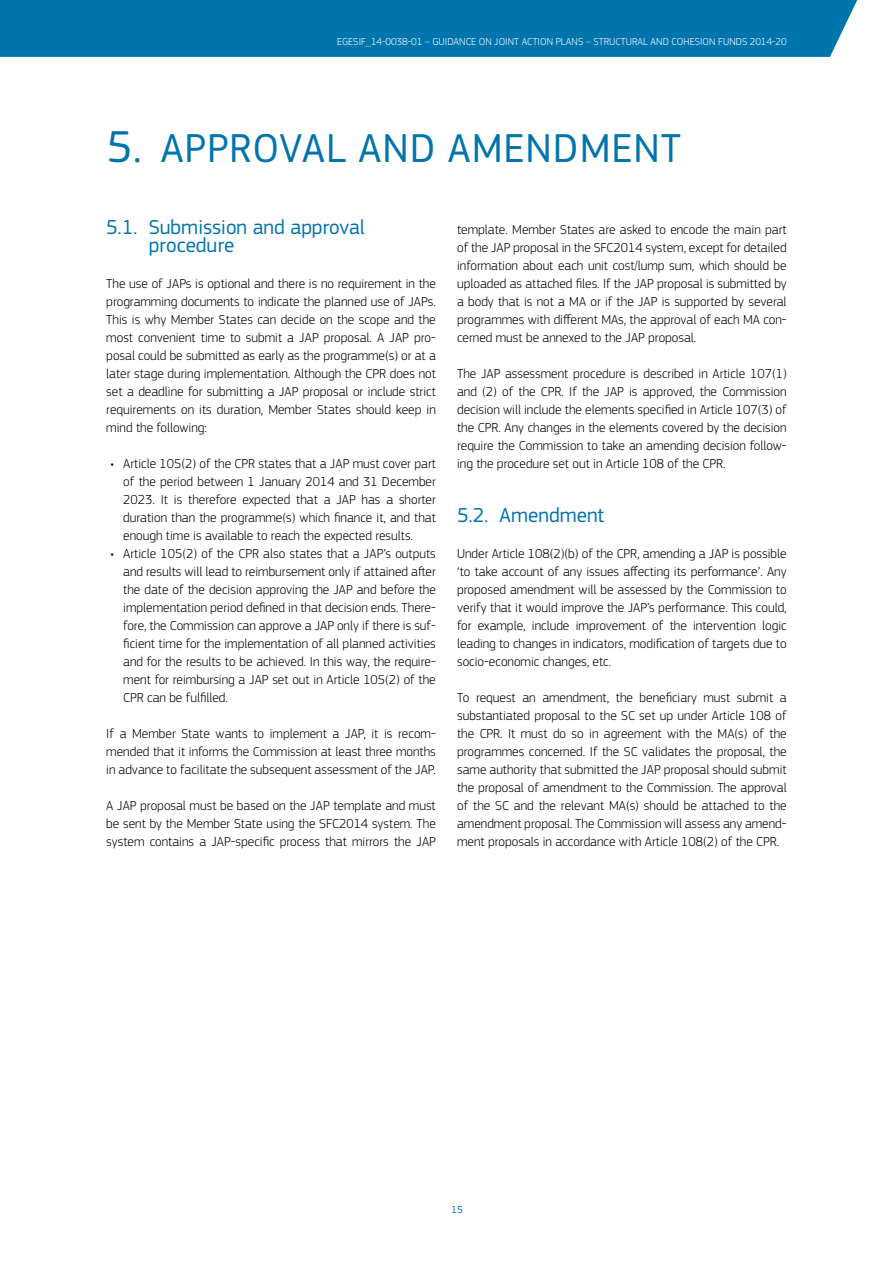
<style>
.page{position:relative;width:893px;height:1263px;background:#fff}
.page>*{position:absolute;margin:0;border:0;box-sizing:border-box;transform-origin:0 0}
.t1{font:42px "EC Square Sans Pro";letter-spacing:.02em;color:#0074ac}
.t2{font:21px/18px "EC Square Sans Pro";color:#0074ac}
.Body{font:300 13.5px/18px "EC Square Sans Pro";color:#000;text-align:justify}
.t3{font:300 10.5px "EC Square Sans Pro";letter-spacing:.005em;color:#fff}
.t4{font:10.5px "EC Square Sans Pro";color:#0074ac}
.s1{font-size:46.5px}
</style>
<div class="page">
<div style="left:1px;top:0;width:857px;height:57px;background:#0074ac"></div>
<hr style="left:0;top:0;width:1px;height:57px;background:#0074ac">
<p class="t3" style="left:337px;top:35px;width:451px">EGESIF_14-0038-01 – GUIDANCE ON JOINT ACTION PLANS – STRUCTURAL AND COHESION FUNDS 2014-20</p>
<p class="t1" style="left:107px;top:124px;width:576px"><span class="s1">5.</span> APPROVAL AND AMENDMENT</p>
<p class="t2" style="left:149px;top:218px;width:218px;text-indent:-43px">5.1. Submission and approval procedure</p>
<p class="Body" style="left:106px;top:274px;width:331px">The use of JAPs is optional and there is no requirement in the programming documents to indicate the planned use of JAPs.<br>This is why Member States can decide on the scope and the most convenient time to submit a JAP proposal. A JAP pro&shy;posal could be submitted as early as the programme(s) or at a later stage during implementation. Although the CPR does not set a deadline for submitting a JAP proposal or include strict requirements on its duration, Member States should keep in mind the following:</p>
<p class="Body" style="left:123px;top:454px;width:314px;text-indent:-13px">• Article 105(2) of the CPR states that a JAP must cover part of the period between 1 January 2014 and 31 December 2023. It is therefore expected that a JAP has a shorter duration than the programme(s) which finance it, and that enough time is available to reach the expected results.</p>
<p class="Body" style="left:123px;top:544px;width:314px;text-indent:-13px">• Article 105(2) of the CPR also states that a JAP’s outputs and results will lead to reimbursement only if attained after the date of the decision approving the JAP and before the implementation period defined in that decision ends. There&shy;fore, the Commission can approve a JAP only if there is suf&shy;ficient time for the implementation of all planned activities and for the results to be achieved. In this way, the require&shy;ment for reimbursing a JAP set out in Article 105(2) of the CPR can be fulfilled.</p>
<p class="Body" style="left:106px;top:724px;width:331px">If a Member State wants to implement a JAP, it is recom&shy;mended that it informs the Commission at least three months in advance to facilitate the subsequent assessment of the JAP.</p>
<p class="Body" style="left:106px;top:796px;width:331px">A JAP proposal must be based on the JAP template and must be sent by the Member State using the SFC2014 system. The system contains a JAP-specific process that mirrors the JAP</p>
<p class="Body" style="left:457px;top:220px;width:331px">template. Member States are asked to encode the main part of the JAP proposal in the SFC2014 system, except for detailed information about each unit cost/lump sum, which should be uploaded as attached files. If the JAP proposal is submitted by a body that is not a MA or if the JAP is supported by several programmes with different MAs, the approval of each MA con&shy;cerned must be annexed to the JAP proposal.</p>
<p class="Body" style="left:457px;top:364px;width:331px">The JAP assessment procedure is described in Article 107(1) and (2) of the CPR. If the JAP is approved, the Commission decision will include the elements specified in Article 107(3) of the CPR. Any changes in the elements covered by the decision require the Commission to take an amending decision follow&shy;ing the procedure set out in Article 108 of the CPR.</p>
<p class="t2" style="left:457px;top:506px;width:149px">5.2. Amendment</p>
<p class="Body" style="left:457px;top:544px;width:331px">Under Article 108(2)(b) of the CPR, amending a JAP is possible ‘to take account of any issues affecting its performance’. Any proposed amendment will be assessed by the Commission to verify that it would improve the JAP’s performance. This could, for example, include improvement of the intervention logic leading to changes in indicators, modification of targets due to socio-economic changes, etc.</p>
<p class="Body" style="left:457px;top:688px;width:331px">To request an amendment, the beneficiary must submit a substantiated proposal to the SC set up under Article 108 of the CPR. It must do so in agreement with the MA(s) of the programmes concerned. If the SC validates the proposal, the same authority that submitted the JAP proposal should submit the proposal of amendment to the Commission. The approval of the SC and the relevant MA(s) should be attached to the amendment proposal. The Commission will assess any amend&shy;ment proposals in accordance with Article 108(2) of the CPR.</p>
<p class="t4" style="left:451px;top:1203px;width:13px">15</p>
</div>
